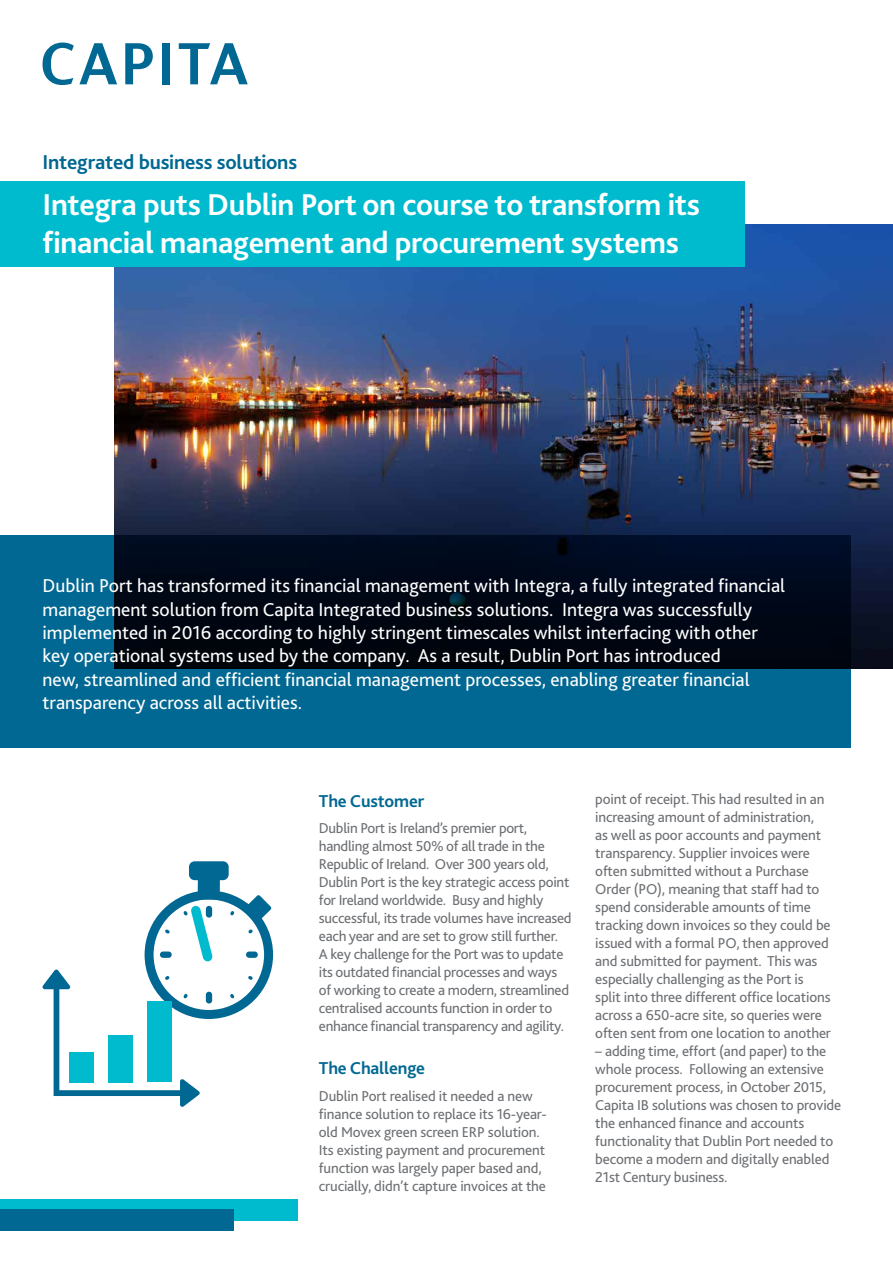
<style>
.page{position:relative;width:893px;height:1263px;background:#fff}
.page>*{position:absolute;margin:0;border:0;box-sizing:border-box;transform-origin:0 0}
.t1{font:700 31.5px/37.8px "Bliss 2";letter-spacing:-.01em;color:#fff}
.t2{font:700 21px "Bliss 2";letter-spacing:-.01em;color:#006892}
.t3{font:19.5px/23.4px "Bliss 2";color:#fff}
.t4{font:700 18px "Bliss 2";letter-spacing:-.01em;color:#006892}
.t5{font:15px/18px "Bliss 2";letter-spacing:-.01em;color:#6c6f73}
</style>
<div class="page">
<img style="left:115px;top:224px;width:778px;height:444px">
<div style="left:0;top:182px;width:744px;height:85px;background:#00bbce"></div>
<svg style="left:125px;top:43px;width:28px;height:41px"></svg>
<div style="left:162px;top:43px;width:8px;height:41px;background:#006892"></div>
<svg style="left:43px;top:43px;width:74px;height:42px"></svg>
<svg style="left:179px;top:43px;width:69px;height:41px"></svg>
<svg style="left:0;top:535px;width:850px;height:213px;background:#00334f"></svg>
<div style="left:0;top:1199px;width:298px;height:21px;background:#00bbce"></div>
<div style="left:0;top:1210px;width:234px;height:21px;background:#006892"></div>
<div style="left:189px;top:861px;width:40px;height:19px;background:#006892;border-radius:6px"></div>
<div style="left:198px;top:872px;width:22px;height:27px;background:#006892;border-radius:3px"></div>
<svg style="left:42px;top:890px;width:231px;height:217px"></svg>
<h2 class="t2" style="left:43px;top:149px;width:256px">Integrated business solutions</h2>
<h1 class="t1" style="left:43px;top:185px;width:659px">Integra puts Dublin Port on course to transform its financial management and procurement systems</h1>
<p class="t3" style="left:43px;top:574px;width:744px">Dublin Port has transformed its financial management with Integra, a fully integrated financial management solution from Capita Integrated business solutions. Integra was successfully implemented in 2016 according to highly stringent timescales whilst interfacing with other key operational systems used by the company. As a result, Dublin Port has introduced<br>new, streamlined and efficient financial management processes, enabling greater financial transparency across all activities.</p>
<p class="t4" style="left:319px;top:789px;width:107px">The Customer</p>
<p class="t5" style="left:319px;top:819px;width:254px">Dublin Port is Ireland’s premier port, handling almost 50% of all trade in the Republic of Ireland. Over 300 years old, Dublin Port is the key strategic access point for Ireland worldwide. Busy and highly successful, its trade volumes have increased each year and are set to grow still further.<br>A key challenge for the Port was to update its outdated financial processes and ways of working to create a modern, streamlined centralised accounts function in order to enhance financial transparency and agility.</p>
<p class="t4" style="left:319px;top:1057px;width:108px">The Challenge</p>
<p class="t5" style="left:319px;top:1086px;width:229px">Dublin Port realised it needed a new finance solution to replace its 16-year&shy;old Movex green screen ERP solution.<br>Its existing payment and procurement function was largely paper based and, crucially, didn’t capture invoices at the</p>
<p class="t5" style="left:595px;top:790px;width:237px">point of receipt. This had resulted in an increasing amount of administration,<br>as well as poor accounts and payment transparency. Supplier invoices were often submitted without a Purchase Order (PO), meaning that staff had to spend considerable amounts of time tracking down invoices so they could be issued with a formal PO, then approved and submitted for payment. This was especially challenging as the Port is split into three different office locations across a 650-acre site, so queries were often sent from one location to another</p>
<p class="t5" style="left:595px;top:1042px;width:247px">– adding time, effort (and paper) to the whole process. Following an extensive procurement process, in October 2015, Capita IB solutions was chosen to provide the enhanced finance and accounts functionality that Dublin Port needed to become a modern and digitally enabled 21st Century business.</p>
</div>
